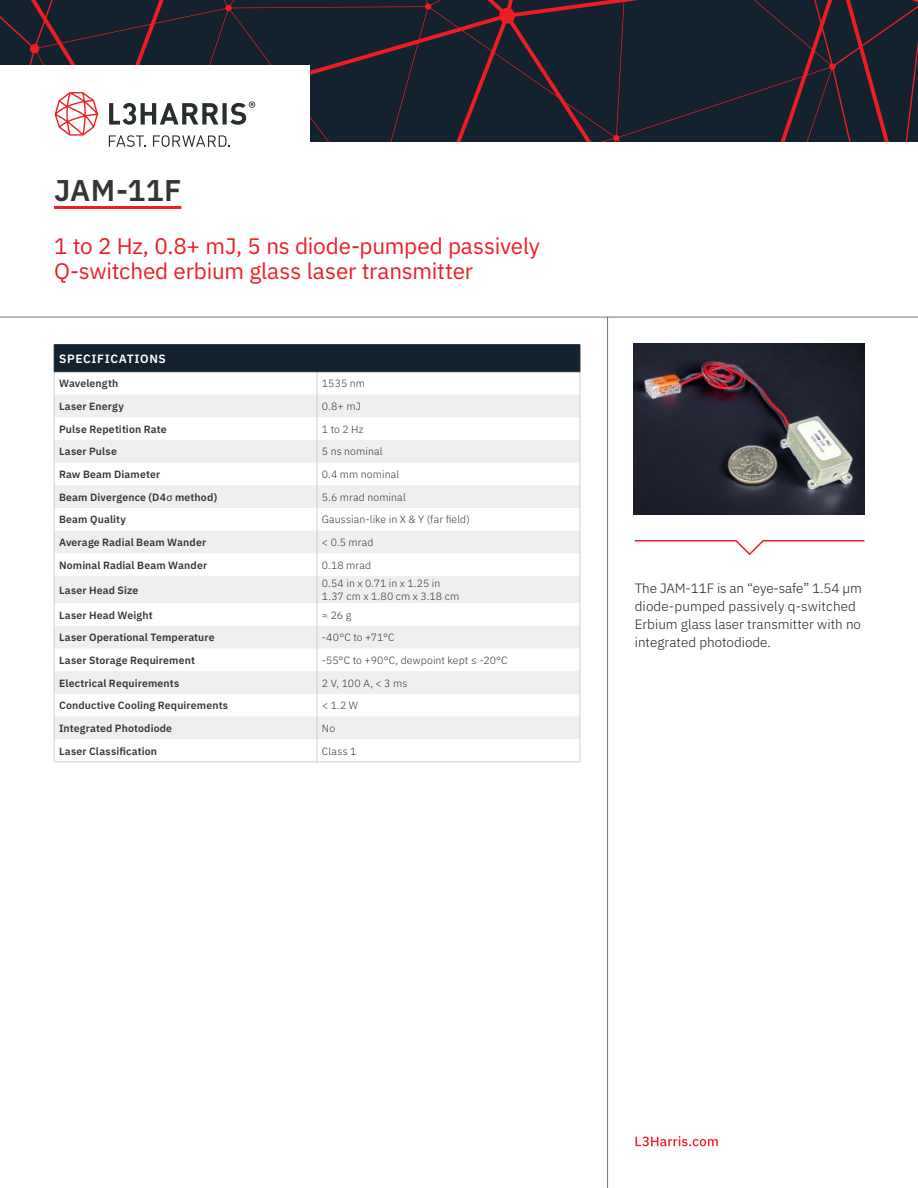
<style>
.page{position:relative;width:918px;height:1188px;background:#fff}
.page>*{position:absolute;margin:0;border:0;box-sizing:border-box;transform-origin:0 0}
.H1___Plex_Sans_20pt__Auto_lead__Titanium{font:600 30px "IBM Plex Sans";letter-spacing:.01em;color:#363536}
.H2__RED____Plex_Sans_Regular_15pt__17_le{font:22.5px/25.5px "IBM Plex Sans";letter-spacing:-.01em;color:#ee1d23}
.Paragraph{font:300 13.5px/18px "IBM Plex Sans";color:#231f20}
.TABLE_HEADER__Plex_Sans_SemiBold_8pt__8_{font:600 12px "IBM Plex Sans";letter-spacing:.055em;color:#fff}
.TABLE_SEMIBOLD___Plex_Sans_Semibold_7pt_{font:600 10.5px "IBM Plex Sans";letter-spacing:.015em;color:#363536}
.TABLE_LIGHT___Plex_Sans_Light_7pt__0_0_0{font:300 10.5px "IBM Plex Sans";letter-spacing:.01em;color:#363536}
.s1{font-weight:400;color:#231f20}
</style>
<div class="page">
<svg style="left:636px;top:1136px;width:82px;height:10px"></svg>
<hr style="left:54px;top:206px;width:127px;height:3px;background:#ee1d23">
<hr style="left:54px;top:762px;width:263px;height:1px;background:#cecece">
<hr style="left:317px;top:762px;width:263px;height:1px;background:#cecece">
<hr style="left:54px;top:344px;width:263px;height:1px;background:#13222e">
<hr style="left:317px;top:344px;width:263px;height:1px;background:#13222e">
<svg style="left:54px;top:345px;width:527px;height:417px"></svg>
<hr style="left:54px;top:371px;width:263px;height:1px;background:#13222e">
<hr style="left:317px;top:371px;width:263px;height:1px;background:#13222e">
<svg style="left:634px;top:540px;width:231px;height:16px"></svg>
<hr style="left:607px;top:317px;width:1px;height:871px;background:#737473">
<hr style="left:0;top:317px;width:918px;height:1px;background:#737473">
<img style="left:634px;top:343px;width:231px;height:171px">
<svg style="left:0;top:0;width:918px;height:142px;fill:#13222e"></svg>
<div style="left:0;top:65px;width:310px;height:89px;background:#fff"></div>
<svg style="left:109px;top:135px;width:37px;height:12px"></svg>
<svg style="left:153px;top:135px;width:77px;height:12px"></svg>
<svg style="left:55px;top:92px;width:43px;height:44px"></svg>
<svg style="left:109px;top:101px;width:146px;height:24px"></svg>
<p class="H1___Plex_Sans_20pt__Auto_lead__Titanium" style="left:54px;top:167px;width:129px">JAM-11F</p>
<p class="H2__RED____Plex_Sans_Regular_15pt__17_le" style="left:54px;top:231px;width:488px">1 to 2 Hz, 0.8+ mJ, 5 ns diode-pumped passively<br>Q-switched erbium glass laser transmitter</p>
<p class="TABLE_HEADER__Plex_Sans_SemiBold_8pt__8_" style="left:59px;top:349px;width:108px">SPECIFICATIONS</p>
<p class="TABLE_SEMIBOLD___Plex_Sans_Semibold_7pt_" style="left:59px;top:375px;width:61px">Wavelength</p>
<p class="TABLE_LIGHT___Plex_Sans_Light_7pt__0_0_0" style="left:322px;top:376px;width:45px">1535 nm</p>
<p class="TABLE_SEMIBOLD___Plex_Sans_Semibold_7pt_" style="left:59px;top:398px;width:66px">Laser Energy</p>
<p class="TABLE_LIGHT___Plex_Sans_Light_7pt__0_0_0" style="left:322px;top:398px;width:41px">0.8+ mJ</p>
<p class="TABLE_SEMIBOLD___Plex_Sans_Semibold_7pt_" style="left:59px;top:421px;width:109px">Pulse Repetition Rate</p>
<p class="TABLE_LIGHT___Plex_Sans_Light_7pt__0_0_0" style="left:322px;top:421px;width:43px">1 to 2 Hz</p>
<p class="TABLE_SEMIBOLD___Plex_Sans_Semibold_7pt_" style="left:59px;top:443px;width:59px">Laser Pulse</p>
<p class="TABLE_LIGHT___Plex_Sans_Light_7pt__0_0_0" style="left:322px;top:444px;width:62px">5 ns nominal</p>
<p class="TABLE_SEMIBOLD___Plex_Sans_Semibold_7pt_" style="left:59px;top:466px;width:103px">Raw Beam Diameter</p>
<p class="TABLE_LIGHT___Plex_Sans_Light_7pt__0_0_0" style="left:322px;top:466px;width:79px">0.4 mm nominal</p>
<p class="TABLE_SEMIBOLD___Plex_Sans_Semibold_7pt_" style="left:59px;top:489px;width:160px">Beam Divergence (D4<span class="s1">σ</span> method)</p>
<p class="TABLE_LIGHT___Plex_Sans_Light_7pt__0_0_0" style="left:322px;top:489px;width:85px">5.6 mrad nominal</p>
<p class="TABLE_SEMIBOLD___Plex_Sans_Semibold_7pt_" style="left:59px;top:511px;width:69px">Beam Quality</p>
<p class="TABLE_LIGHT___Plex_Sans_Light_7pt__0_0_0" style="left:322px;top:512px;width:150px">Gaussian-like in X &amp; Y (far field)</p>
<p class="TABLE_SEMIBOLD___Plex_Sans_Semibold_7pt_" style="left:59px;top:534px;width:149px">Average Radial Beam Wander</p>
<p class="TABLE_LIGHT___Plex_Sans_Light_7pt__0_0_0" style="left:322px;top:534px;width:53px">&lt; 0.5 mrad</p>
<p class="TABLE_SEMIBOLD___Plex_Sans_Semibold_7pt_" style="left:59px;top:557px;width:150px">Nominal Radial Beam Wander</p>
<p class="TABLE_LIGHT___Plex_Sans_Light_7pt__0_0_0" style="left:322px;top:557px;width:51px">0.18 mrad</p>
<p class="TABLE_SEMIBOLD___Plex_Sans_Semibold_7pt_" style="left:59px;top:582px;width:81px">Laser Head Size</p>
<p class="TABLE_LIGHT___Plex_Sans_Light_7pt__0_0_0" style="left:322px;top:575px;width:120px">0.54 in x 0.71 in x 1.25 in</p>
<p class="TABLE_LIGHT___Plex_Sans_Light_7pt__0_0_0" style="left:322px;top:589px;width:139px">1.37 cm x 1.80 cm x 3.18 cm</p>
<p class="TABLE_SEMIBOLD___Plex_Sans_Semibold_7pt_" style="left:59px;top:607px;width:95px">Laser Head Weight</p>
<p class="TABLE_LIGHT___Plex_Sans_Light_7pt__0_0_0" style="left:322px;top:607px;width:31px">≈ 26 g</p>
<p class="TABLE_SEMIBOLD___Plex_Sans_Semibold_7pt_" style="left:59px;top:629px;width:157px">Laser Operational Temperature</p>
<p class="TABLE_LIGHT___Plex_Sans_Light_7pt__0_0_0" style="left:322px;top:630px;width:74px">-40°C to +71°C</p>
<p class="TABLE_SEMIBOLD___Plex_Sans_Semibold_7pt_" style="left:59px;top:652px;width:137px">Laser Storage Requirement</p>
<p class="TABLE_LIGHT___Plex_Sans_Light_7pt__0_0_0" style="left:322px;top:652px;width:187px">-55°C to +90°C, dewpoint kept ≤ -20°C</p>
<p class="TABLE_SEMIBOLD___Plex_Sans_Semibold_7pt_" style="left:59px;top:675px;width:122px">Electrical Requirements</p>
<p class="TABLE_LIGHT___Plex_Sans_Light_7pt__0_0_0" style="left:322px;top:675px;width:87px">2 V, 100 A, &lt; 3 ms</p>
<p class="TABLE_SEMIBOLD___Plex_Sans_Semibold_7pt_" style="left:59px;top:697px;width:171px">Conductive Cooling Requirements</p>
<p class="TABLE_LIGHT___Plex_Sans_Light_7pt__0_0_0" style="left:322px;top:698px;width:38px">&lt; 1.2 W</p>
<p class="TABLE_SEMIBOLD___Plex_Sans_Semibold_7pt_" style="left:59px;top:720px;width:115px">Integrated Photodiode</p>
<p class="TABLE_LIGHT___Plex_Sans_Light_7pt__0_0_0" style="left:322px;top:720px;width:15px">No</p>
<p class="TABLE_SEMIBOLD___Plex_Sans_Semibold_7pt_" style="left:59px;top:743px;width:100px">Laser Classification</p>
<p class="TABLE_LIGHT___Plex_Sans_Light_7pt__0_0_0" style="left:322px;top:743px;width:36px">Class 1</p>
<p class="Paragraph" style="left:635px;top:578px;width:229px">The JAM-11F is an “eye-safe” 1.54 µm diode-pumped passively q-switched Erbium glass laser transmitter with no integrated photodiode.</p>
</div>
